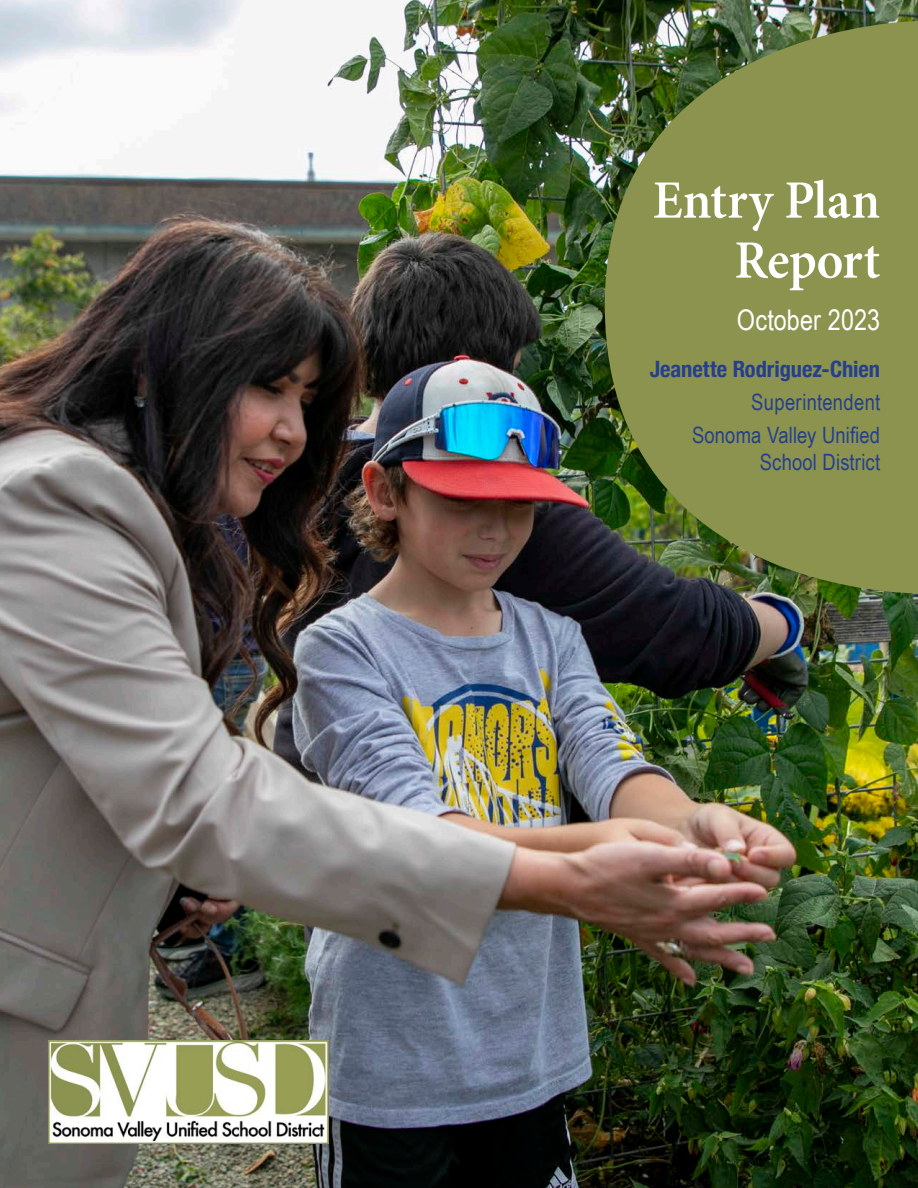
<style>
.page{position:relative;width:918px;height:1188px;background:#fff}
.page>*{position:absolute;margin:0;border:0;box-sizing:border-box;transform-origin:0 0}
.t1{font:600 54px "Minion Pro";letter-spacing:-.005em;color:#fff;scale:.96 1}
.t2{font:28.5px "Arial Narrow";letter-spacing:.005em;color:#fff}
.t3{font:22.5px "Arial Narrow";letter-spacing:.01em;color:#253f8e}
.t4{font:700 condensed 22.5px "Helvetica Neue";color:#253f8e}
</style>
<div class="page">
<img style="left:0;top:0;width:918px;height:1188px">
<img style="left:48px;top:1041px;width:281px;height:103px">
<svg style="left:601px;top:21px;width:317px;height:575px;background:#7a8548"></svg>
<p class="t1" style="left:653px;top:163px;width:238px">Entry Plan</p>
<p class="t1" style="left:734px;top:223px;width:153px">Report</p>
<p class="t2" style="left:737px;top:299px;width:145px">October 2023</p>
<p class="t4" style="left:650px;top:350px;width:232px">Jeanette Rodriguez-Chien</p>
<p class="t3" style="left:751px;top:386px;width:130px">Superintendent</p>
<p class="t3" style="left:692px;top:419px;width:190px">Sonoma Valley Unified</p>
<p class="t3" style="left:760px;top:446px;width:122px">School District</p>
</div>
